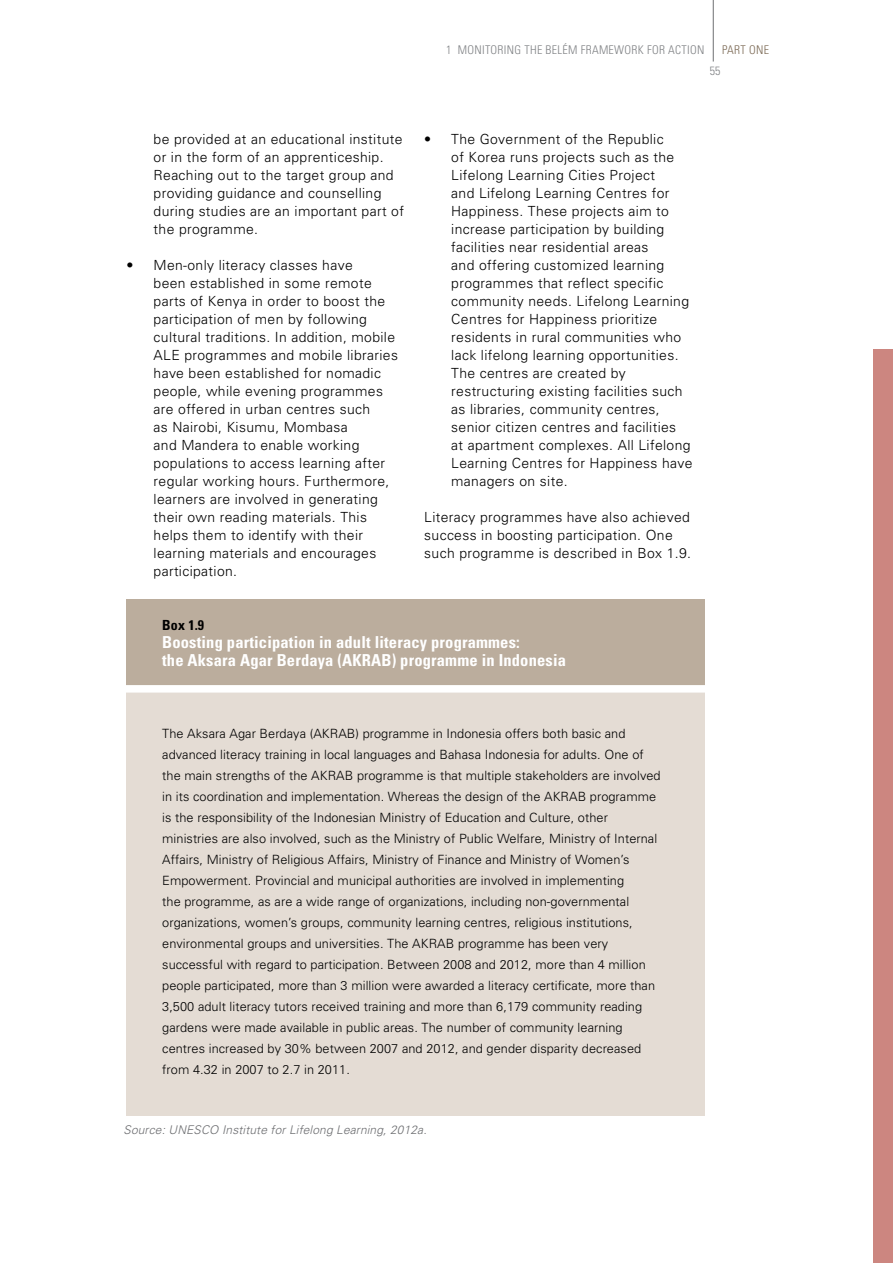
<style>
.page{position:relative;width:893px;height:1263px;background:#fff}
.page>*{position:absolute;margin:0;border:0;box-sizing:border-box;transform-origin:0 0}
.t1{font:700 condensed 16.5px/18px "Univers";letter-spacing:.01em;color:#fff}
.t2{font:300 13.95px/18px "Univers";letter-spacing:.025em;color:#000}
.t3{font:700 condensed 13.95px "Univers";color:#000}
.t4{font:300 12.75px/21px "Univers";letter-spacing:.005em;color:#000}
.t5{font:italic 300 12px "Univers";letter-spacing:.01em;color:#6d6e71}
.t6{font:300 condensed 12px "Univers";letter-spacing:.025em;color:#808285}
.t7{font:300 condensed 12px "Univers";letter-spacing:.025em;color:#7c6a55}
</style>
<div class="page">
<div style="left:873px;top:349px;width:20px;height:914px;background:#cc8680"></div>
<div style="left:127px;top:674px;width:578px;height:441px;background:#e4dcd4"></div>
<div style="left:127px;top:599px;width:578px;height:87px;background:#bbad9d"></div>
<div style="left:118px;top:685px;width:591px;height:7px;background:#fff"></div>
<hr style="left:713px;top:0;width:1px;height:62px;background:#6d6e71">
<p class="t6" style="left:446px;top:43px;width:260px">1 MONITORING THE BELÉM FRAMEWORK FOR ACTION</p>
<p class="t7" style="left:722px;top:43px;width:48px">PART ONE</p>
<p class="t6" style="left:710px;top:64px;width:12px">55</p>
<p class="t2" style="left:154px;top:130px;width:252px">be provided at an educational institute or in the form of an apprenticeship.<br>Reaching out to the target group and providing guidance and counselling during studies are an important part of the programme.</p>
<p class="t2" style="left:154px;top:256px;width:246px;text-indent:-27px">• Men-only literacy classes have<br>been established in some remote parts of Kenya in order to boost the participation of men by following cultural traditions. In addition, mobile ALE programmes and mobile libraries have been established for nomadic people, while evening programmes are offered in urban centres such<br>as Nairobi, Kisumu, Mombasa<br>and Mandera to enable working populations to access learning after regular working hours. Furthermore, learners are involved in generating their own reading materials. This helps them to identify with their learning materials and encourages participation.</p>
<p class="t2" style="left:451px;top:130px;width:243px;text-indent:-27px">• The Government of the Republic<br>of Korea runs projects such as the Lifelong Learning Cities Project<br>and Lifelong Learning Centres for Happiness. These projects aim to increase participation by building facilities near residential areas<br>and offering customized learning programmes that reflect specific community needs. Lifelong Learning Centres for Happiness prioritize residents in rural communities who lack lifelong learning opportunities.<br>The centres are created by restructuring existing facilities such as libraries, community centres, senior citizen centres and facilities<br>at apartment complexes. All Lifelong Learning Centres for Happiness have managers on site.</p>
<p class="t2" style="left:424px;top:507px;width:268px">Literacy programmes have also achieved success in boosting participation. One such programme is described in Box 1.9.</p>
<p class="t3" style="left:162px;top:616px;width:43px">Box 1.9</p>
<p class="t1" style="left:162px;top:633px;width:405px">Boosting participation in adult literacy programmes:<br>the Aksara Agar Berdaya (AKRAB) programme in Indonesia</p>
<p class="t4" style="left:162px;top:722px;width:500px">The Aksara Agar Berdaya (AKRAB) programme in Indonesia offers both basic and advanced literacy training in local languages and Bahasa Indonesia for adults. One of the main strengths of the AKRAB programme is that multiple stakeholders are involved in its coordination and implementation. Whereas the design of the AKRAB programme is the responsibility of the Indonesian Ministry of Education and Culture, other ministries are also involved, such as the Ministry of Public Welfare, Ministry of Internal Affairs, Ministry of Religious Affairs, Ministry of Finance and Ministry of Women’s Empowerment. Provincial and municipal authorities are involved in implementing<br>the programme, as are a wide range of organizations, including non-governmental organizations, women’s groups, community learning centres, religious institutions, environmental groups and universities. The AKRAB programme has been very successful with regard to participation. Between 2008 and 2012, more than 4 million people participated, more than 3 million were awarded a literacy certificate, more than 3,500 adult literacy tutors received training and more than 6,179 community reading gardens were made available in public areas. The number of community learning centres increased by 30% between 2007 and 2012, and gender disparity decreased from 4.32 in 2007 to 2.7 in 2011.</p>
<p class="t5" style="left:124px;top:1123px;width:305px">Source: UNESCO Institute for Lifelong Learning, 2012a.</p>
</div>
